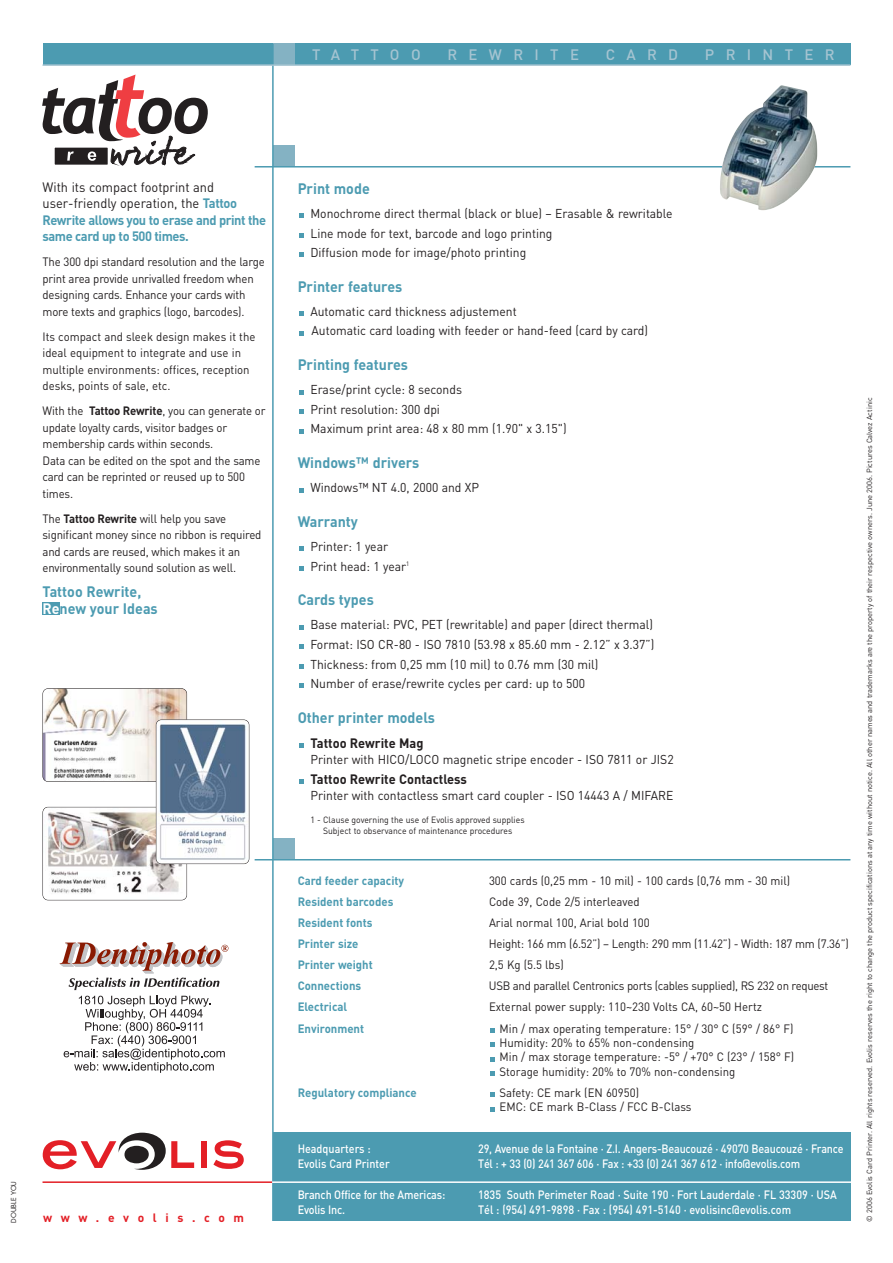
<style>
.page{position:relative;width:893px;height:1263px;background:#fff}
.page>*{position:absolute;margin:0;border:0;box-sizing:border-box;transform-origin:0 0}
.t1{font:700 15px/16.5px "DIN";color:#4c9bb1;scale:.95 1}
.t2{font:500 15px "DIN";letter-spacing:.755em;color:#a5c4d1}
.t3{font:700 13.5px/16.5px "DIN";letter-spacing:-.035em;color:#4c9bb1;scale:.95 1}
.t4{font:700 13.5px "DIN";color:#231f20;scale:.95 1}
.t5{font:12.75px/19.5px "DIN";color:#231f20;scale:.95 1}
.t6{font:12px/16.5px "DIN";letter-spacing:-.015em;color:#231f20;scale:.95 1}
.t7{font:500 12px/15px "DIN";letter-spacing:-.015em;color:#fff;scale:.9 1}
.t8{font:700 12px "DIN";color:#4c9bb1;scale:.95 1}
.t9{font:700 12px "DIN";letter-spacing:.725em;color:#e31f26}
.t10{font:9px/10.8px "DIN";color:#231f20;text-align:center;scale:.95 1}
.t11{font:7.5px "DIN";color:#231f20}
.t12{font:6.75px "Futura";color:#231f20}
.s1{font-weight:400;color:#231f20}
.s2{font-weight:700}
.s3{color:#fff}
</style>
<div class="page">
<div style="left:273px;top:145px;width:21px;height:22px;background:#84b2c3"></div>
<div style="left:273px;top:1132px;width:577px;height:90px;background:#4c9bb1"></div>
<hr style="left:255px;top:166px;width:595px;height:2px;background:#4c9bb1">
<div style="left:273px;top:838px;width:21px;height:22px;background:#84b2c3"></div>
<hr style="left:255px;top:859px;width:595px;height:1px;background:#4c9bb1">
<svg style="left:490px;top:1107px;width:5px;height:4px"></svg>
<svg style="left:490px;top:1093px;width:5px;height:4px"></svg>
<svg style="left:490px;top:1071px;width:5px;height:5px"></svg>
<svg style="left:490px;top:1057px;width:5px;height:4px"></svg>
<svg style="left:490px;top:1043px;width:5px;height:4px"></svg>
<svg style="left:490px;top:1028px;width:5px;height:4px"></svg>
<div style="left:43px;top:44px;width:807px;height:21px;background:#4c9bb1"></div>
<div style="left:273px;top:44px;width:21px;height:21px;background:#84b2c3"></div>
<svg style="left:42px;top:75px;width:166px;height:90px"></svg>
<hr style="left:43px;top:1181px;width:229px;height:2px;background:#e31f26">
<div style="left:201px;top:1141px;width:5px;height:27px;background:#e31f26"></div>
<svg style="left:213px;top:1140px;width:31px;height:29px"></svg>
<svg style="left:43px;top:1133px;width:151px;height:37px"></svg>
<hr style="left:272px;top:44px;width:2px;height:1181px;background:#4c9bb1">
<hr style="left:43px;top:64px;width:807px;height:2px;background:#a5c4d1">
<svg style="left:299px;top:780px;width:4px;height:4px"></svg>
<svg style="left:299px;top:744px;width:4px;height:4px"></svg>
<svg style="left:299px;top:684px;width:4px;height:4px"></svg>
<svg style="left:299px;top:664px;width:4px;height:4px"></svg>
<svg style="left:299px;top:645px;width:4px;height:4px"></svg>
<svg style="left:299px;top:625px;width:4px;height:4px"></svg>
<svg style="left:299px;top:566px;width:4px;height:5px"></svg>
<svg style="left:299px;top:547px;width:4px;height:4px"></svg>
<svg style="left:299px;top:488px;width:4px;height:4px"></svg>
<svg style="left:299px;top:429px;width:4px;height:4px"></svg>
<svg style="left:299px;top:410px;width:4px;height:4px"></svg>
<svg style="left:299px;top:390px;width:4px;height:4px"></svg>
<svg style="left:299px;top:331px;width:4px;height:4px"></svg>
<svg style="left:299px;top:312px;width:4px;height:4px"></svg>
<svg style="left:299px;top:253px;width:4px;height:4px"></svg>
<svg style="left:299px;top:233px;width:4px;height:5px"></svg>
<svg style="left:299px;top:214px;width:4px;height:4px"></svg>
<img style="left:720px;top:85px;width:97px;height:125px">
<img style="left:44px;top:807px;width:143px;height:93px;border-radius:5px">
<div style="left:43px;top:807px;width:144px;height:93px;border:1px solid #231f20;border-radius:6px"></div>
<hr style="left:272px;top:1181px;width:584px;height:2px;background:#fff">
<div style="left:269px;top:1222px;width:587px;height:5px;background:#fff"></div>
<div style="left:42px;top:602px;width:18px;height:12px;background:#4c9bb1"></div>
<img style="left:43px;top:688px;width:144px;height:94px;border-radius:5px">
<div style="left:43px;top:688px;width:144px;height:94px;border:1px solid #231f20;border-radius:6px"></div>
<img style="left:156px;top:720px;width:93px;height:144px;border-radius:5px">
<div style="left:156px;top:719px;width:93px;height:145px;border:1px solid #231f20;border-radius:6px"></div>
<svg style="left:60px;top:942px;width:168px;height:48px"></svg>
<svg style="left:64px;top:996px;width:161px;height:77px"></svg>
<p class="t2" style="left:312px;top:49px;width:110px">TATTOO</p>
<p class="t2" style="left:447px;top:49px;width:133px">REWRITE</p>
<p class="t2" style="left:606px;top:49px;width:74px">CARD</p>
<p class="t2" style="left:705px;top:49px;width:131px">PRINTER</p>
<p class="t3" style="left:43px;top:180px;width:237px"><span class="s1">With its compact footprint and user-friendly operation, the</span> Tattoo Rewrite allows you to erase and print the same card up to 500 times.</p>
<p class="t6" style="left:43px;top:255px;width:235px">The 300 dpi standard resolution and the large print area provide unrivalled freedom when designing cards. Enhance your cards with more texts and graphics (logo, barcodes).</p>
<p class="t6" style="left:43px;top:329px;width:226px">Its compact and sleek design makes it the ideal equipment to integrate and use in multiple environments: offices, reception desks, points of sale, etc.</p>
<p class="t6" style="left:43px;top:404px;width:236px">With the <span class="s2">Tattoo Rewrite</span>, you can generate or update loyalty cards, visitor badges or membership cards within seconds.<br>Data can be edited on the spot and the same card can be reprinted or reused up to 500 times.</p>
<p class="t6" style="left:43px;top:511px;width:232px">The <span class="s2">Tattoo Rewrite</span> will help you save significant money since no ribbon is required and cards are reused, which makes it an environmentally sound solution as well.</p>
<p class="t1" style="left:43px;top:585px;width:123px">Tattoo Rewrite,<br><span class="s3">Re</span>new your Ideas</p>
<p class="t12" style="left:11px;top:1223px;width:43px;rotate:-90deg">DOUBLE YOU</p>
<p class="t9" style="left:43px;top:1213px;width:203px">www.evolis.com</p>
<p class="t1" style="left:298px;top:181px;width:77px">Print mode</p>
<p class="t5" style="left:310px;top:205px;width:383px">Monochrome direct thermal (black or blue) – Erasable &amp; rewritable<br>Line mode for text, barcode and logo printing<br>Diffusion mode for image/photo printing</p>
<p class="t1" style="left:298px;top:279px;width:112px">Printer features</p>
<p class="t5" style="left:310px;top:303px;width:357px">Automatic card thickness adjustement<br>Automatic card loading with feeder or hand-feed (card by card)</p>
<p class="t1" style="left:298px;top:358px;width:118px">Printing features</p>
<p class="t5" style="left:310px;top:381px;width:271px">Erase/print cycle: 8 seconds<br>Print resolution: 300 dpi<br>Maximum print area: 48 x 80 mm (1.90" x 3.15")</p>
<p class="t1" style="left:298px;top:456px;width:130px">Windows™ drivers</p>
<p class="t5" style="left:310px;top:479px;width:179px">Windows™ NT 4.0, 2000 and XP</p>
<p class="t1" style="left:298px;top:514px;width:65px">Warranty</p>
<p class="t5" style="left:310px;top:538px;width:106px">Printer: 1 year<br>Print head: 1 year<sup>1</sup></p>
<p class="t1" style="left:298px;top:593px;width:82px">Cards types</p>
<p class="t5" style="left:310px;top:617px;width:363px">Base material: PVC, PET (rewritable) and paper (direct thermal)<br>Format: ISO CR-80 - ISO 7810 (53.98 x 85.60 mm - 2.12” x 3.37”)<br>Thickness: from 0,25 mm (10 mil) to 0.76 mm (30 mil)<br>Number of erase/rewrite cycles per card: up to 500</p>
<p class="t1" style="left:298px;top:710px;width:146px">Other printer models</p>
<p class="t4" style="left:310px;top:738px;width:120px">Tattoo Rewrite Mag</p>
<p class="t5" style="left:310px;top:751px;width:384px">Printer with HICO/LOCO magnetic stripe encoder - ISO 7811 or JIS2</p>
<p class="t4" style="left:310px;top:774px;width:166px">Tattoo Rewrite Contactless</p>
<p class="t5" style="left:310px;top:787px;width:384px">Printer with contactless smart card coupler - ISO 14443 A / MIFARE</p>
<p class="t10" style="left:310px;top:815px;width:227px">1 - Clause governing the use of Evolis approved supplies<br>Subject to observance of maintenance procedures</p>
<p class="t8" style="left:298px;top:876px;width:114px">Card feeder capacity</p>
<p class="t6" style="left:489px;top:873px;width:318px">300 cards (0,25 mm - 10 mil) - 100 cards (0,76 mm - 30 mil)</p>
<p class="t8" style="left:298px;top:897px;width:102px">Resident barcodes</p>
<p class="t6" style="left:489px;top:895px;width:160px">Code 39, Code 2/5 interleaved</p>
<p class="t8" style="left:298px;top:918px;width:80px">Resident fonts</p>
<p class="t6" style="left:489px;top:916px;width:171px">Arial normal 100, Arial bold 100</p>
<p class="t8" style="left:298px;top:939px;width:66px">Printer size</p>
<p class="t6" style="left:489px;top:937px;width:380px">Height: 166 mm (6.52”) – Length: 290 mm (11.42”) - Width: 187 mm (7.36”)</p>
<p class="t8" style="left:298px;top:960px;width:81px">Printer weight</p>
<p class="t6" style="left:489px;top:958px;width:80px">2,5 Kg (5.5 lbs)</p>
<p class="t8" style="left:298px;top:982px;width:68px">Connections</p>
<p class="t6" style="left:489px;top:979px;width:359px">USB and parallel Centronics ports (cables supplied), RS 232 on request</p>
<p class="t8" style="left:298px;top:1003px;width:54px">Electrical</p>
<p class="t6" style="left:489px;top:1000px;width:289px">External power supply: 110~230 Volts CA, 60~50 Hertz</p>
<p class="t8" style="left:298px;top:1024px;width:72px">Environment</p>
<p class="t6" style="left:500px;top:1022px;width:312px;line-height:14.4px">Min / max operating temperature: 15° / 30° C (59° / 86° F)<br>Humidity: 20% to 65% non-condensing<br>Min / max storage temperature: -5° / +70° C (23° / 158° F)<br>Storage humidity: 20% to 70% non-condensing</p>
<p class="t8" style="left:298px;top:1088px;width:127px">Regulatory compliance</p>
<p class="t6" style="left:500px;top:1087px;width:204px;line-height:14.4px">Safety: CE mark (EN 60950)<br>EMC: CE mark B-Class / FCC B-Class</p>
<p class="t7" style="left:298px;top:1143px;width:104px">Headquarters :<br>Evolis Card Printer</p>
<p class="t7" style="left:298px;top:1188px;width:166px">Branch Office for the Americas:<br>Evolis Inc.</p>
<p class="t7" style="left:478px;top:1143px;width:407px">29, Avenue de la Fontaine · Z.I. Angers-Beaucouzé · 49070 Beaucouzé · France<br>Tél : + 33 (0) 241 367 606 · Fax : +33 (0) 241 367 612 · info@evolis.com</p>
<p class="t7" style="left:478px;top:1188px;width:400px">1835 South Perimeter Road · Suite 190 · Fort Lauderdale · FL 33309 · USA<br>Tél : (954) 491-9898 · Fax : (954) 491-5140 · evolisinc@evolis.com</p>
<p class="t11" style="left:867px;top:1222px;width:826px;rotate:-90deg">© 2006 Evolis Card Printer. All rights reserved. Evolis reserves the right to change the product specifications at any time without notice. All other names and trademarks are the property of their respective owners. June 2006. Pictures Calvez Actinic</p>
</div>
